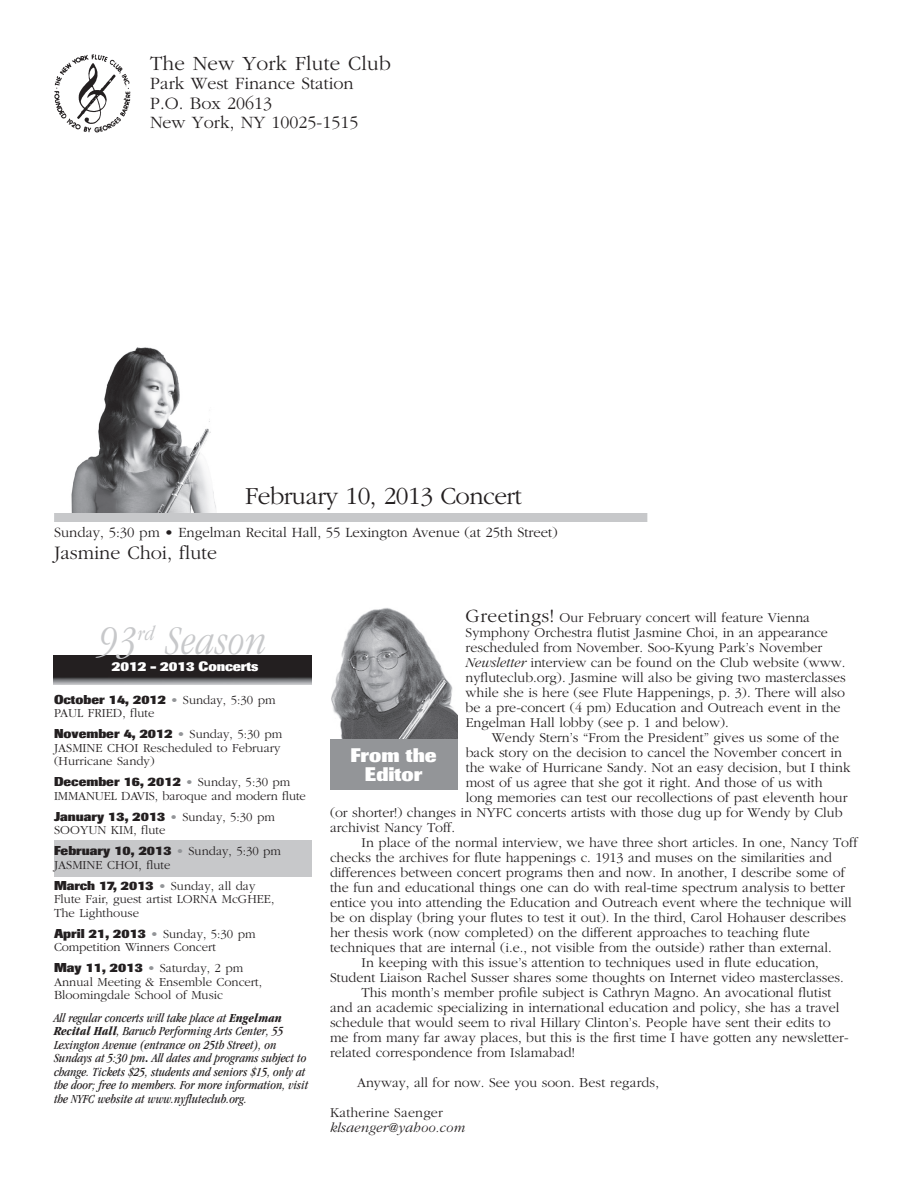
<style>
.page{position:relative;width:918px;height:1188px;background:#fff}
.page>*{position:absolute;margin:0;border:0;box-sizing:border-box;transform-origin:0 0}
.t1{font:italic 300 condensed 42px "Garamond";letter-spacing:.025em;color:#c7c8ca}
.t2{font:300 25.5px "Garamond";letter-spacing:-.02em;color:#231f20}
.t3{font:300 21px "Garamond";letter-spacing:.01em;color:#231f20}
.t4{font:300 19.8px "Garamond";color:#231f20}
.t5{font:800 19.5px/19.5px "Imago";color:#fff;text-align:center}
.t6{font:300 18px/19.5px "Garamond";color:#231f20}
.t7{font:300 14.7px "Garamond";color:#231f20}
.t8{font:300 14.1px/15px "Garamond";color:#231f20}
.t9{font:italic 300 14.1px "Garamond";letter-spacing:.01em;color:#231f20}
.t10{font:800 13.5px "Imago";letter-spacing:-.01em;color:#fff}
.t11{font:300 12.75px/13.5px "Garamond";color:#231f20}
.t12{font:italic condensed 12.75px/13.5px "Garamond";color:#231f20}
.t13{font:800 12.75px "Imago";color:#231f20}
.s1{font-family:"Garamond";font-weight:300;color:#939598}
.s2{font-family:"Garamond";font-weight:300}
.s3{font-family:"Imago";font-weight:800}
.s4{color:#939598}
.s5{font-weight:700}
.s6{font-size:19.5px}
.s7{font-style:italic}
</style>
<div class="page">
<img style="left:54px;top:54px;width:76px;height:78px">
<div style="left:330px;top:737px;width:127px;height:53px;background:#939598"></div>
<img style="left:330px;top:608px;width:127px;height:130px">
<img style="left:54px;top:655px;width:258px;height:30px">
<div style="left:54px;top:840px;width:258px;height:36px;background:#c7c8ca"></div>
<img style="left:71px;top:347px;width:145px;height:166px">
<div style="left:54px;top:513px;width:593px;height:9px;background:#c7c8ca"></div>
<h3 class="t3" style="left:150px;top:52px;width:242px">The New York Flute Club</h3>
<p class="t6" style="left:150px;top:74px;width:210px">Park West Finance Station<br>P.O. Box 20613<br>New York, NY 10025-1515</p>
<h2 class="t2" style="left:245px;top:483px;width:278px">February 10, 2013 Concert</h2>
<p class="t7" style="left:54px;top:525px;width:505px">Sunday, 5:30 pm • Engelman Recital Hall, 55 Lexington Avenue (at 25th Street)</p>
<h3 class="t4" style="left:54px;top:542px;width:165px">Jasmine Choi, flute</h3>
<h1 class="t1" style="left:99px;top:618px;width:170px">93<sup>rd</sup> Season</h1>
<p class="t13" style="left:54px;top:692px;width:223px">October 14, 2012 <span class="s1">•</span> <span class="s2">Sunday, 5:30 pm</span></p>
<p class="t11" style="left:54px;top:707px;width:15px">Paul</p>
<p class="t11" style="left:88px;top:707px;width:8px">fried</p>
<p class="t11" style="left:122px;top:707px;width:34px">, flute</p>
<p class="t13" style="left:54px;top:726px;width:230px">November 4, 2012 <span class="s1">•</span> <span class="s2">Sunday, 5:30 pm</span></p>
<p class="t11" style="left:54px;top:741px;width:228px">JASMINE CHOI Rescheduled to February (Hurricane Sandy)</p>
<p class="t13" style="left:54px;top:774px;width:238px">December 16, 2012 <span class="s1">•</span> <span class="s2">Sunday, 5:30 pm</span></p>
<p class="t11" style="left:54px;top:789px;width:253px">IMMANUEL DAVIS, baroque and modern flute</p>
<p class="t13" style="left:54px;top:809px;width:223px">January 13, 2013 <span class="s1">•</span> <span class="s2">Sunday, 5:30 pm</span></p>
<p class="t11" style="left:54px;top:824px;width:113px">SOOYUN KIM, flute</p>
<p class="t13" style="left:54px;top:843px;width:229px">February 10, 2013 <span class="s1">•</span> <span class="s2">Sunday, 5:30 pm</span></p>
<p class="t11" style="left:54px;top:858px;width:13px">Jasmine</p>
<p class="t11" style="left:107px;top:858px;width:9px">choi</p>
<p class="t10" style="left:112px;top:658px;width:148px">2012 - 2013 Concerts</p>
<p class="t11" style="left:54px;top:855px;width:203px;line-height:21px;text-align:center">, flute<br><span class="s3">March 17, 2013</span> <span class="s4">•</span> Sunday, all day</p>
<p class="t11" style="left:54px;top:893px;width:222px">Flute Fair, guest artist LORNA McGHEE,<br>The Lighthouse</p>
<p class="t11" style="left:54px;top:927px;width:203px"><span class="s3">April 21, 2013</span> <span class="s4">•</span> Sunday, 5:30 pm<br>Competition Winners Concert</p>
<p class="t11" style="left:54px;top:962px;width:210px"><span class="s3">May 11, 2013</span> <span class="s4">•</span> Saturday, 2 pm<br>Annual Meeting &amp; Ensemble Concert,<br>Bloomingdale School of Music</p>
<p class="t12" style="left:54px;top:1011px;width:256px">All regular concerts will take place at <span class="s5">Engelman Recital Hall</span>, Baruch Performing Arts Center, 55<br>Lexington Avenue (entrance on 25th Street), on Sundays at 5:30 pm<span class="s5">.</span> All dates and programs subject to change. Tickets $25, students and seniors $15, only at the door; free to members. For more information, visit the NYFC website at www.nyfluteclub.org.</p>
<p class="t8" style="left:466px;top:611px;width:382px"><span class="s6">Greetings!</span> Our February concert will feature Vienna Symphony Orchestra flutist Jasmine Choi, in an appearance rescheduled from November. Soo-Kyung Park’s November <span class="s7">Newsletter</span> interview can be found on the Club website (www. nyfluteclub.org). Jasmine will also be giving two masterclasses while she is here (see Flute Happenings, p. 3). There will also be a pre-concert (4 pm) Education and Outreach event in the Engelman Hall lobby (see p. 1 and below).</p>
<p class="t8" style="left:492px;top:731px;width:349px">Wendy Stern’s “From the President” gives us some of the</p>
<p class="t8" style="left:466px;top:746px;width:378px">back story on the decision to cancel the November concert in</p>
<p class="t8" style="left:466px;top:761px;width:386px">the wake of Hurricane Sandy. Not an easy decision, but I think</p>
<p class="t8" style="left:466px;top:776px;width:359px">most of us agree that she got it right. And those of us with</p>
<p class="t8" style="left:466px;top:791px;width:383px">long memories can test our recollections of past eleventh hour</p>
<p class="t8" style="left:330px;top:806px;width:514px">(or shorter!) changes in NYFC concerts artists with those dug up for Wendy by Club</p>
<p class="t8" style="left:330px;top:821px;width:127px">archivist Nancy Toff.</p>
<p class="t8" style="left:362px;top:836px;width:498px">In place of the normal interview, we have three short articles. In one, Nancy Toff</p>
<p class="t8" style="left:330px;top:851px;width:503px">checks the archives for flute happenings c. 1913 and muses on the similarities and</p>
<p class="t8" style="left:330px;top:866px;width:516px">differences between concert programs then and now. In another, I describe some of</p>
<p class="t8" style="left:330px;top:881px;width:516px">the fun and educational things one can do with real-time spectrum analysis to better</p>
<p class="t8" style="left:330px;top:896px;width:523px">entice you into attending the Education and Outreach event where the technique will</p>
<p class="t8" style="left:330px;top:911px;width:518px">be on display (bring your flutes to test it out). In the third, Carol Hohauser describes</p>
<p class="t8" style="left:330px;top:926px;width:481px">her thesis work (now completed) on the different approaches to teaching flute</p>
<p class="t8" style="left:330px;top:941px;width:503px">techniques that are internal (i.e., not visible from the outside) rather than external.</p>
<p class="t8" style="left:362px;top:956px;width:459px">In keeping with this issue’s attention to techniques used in flute education,</p>
<p class="t8" style="left:330px;top:971px;width:515px">Student Liaison Rachel Susser shares some thoughts on Internet video masterclasses.</p>
<p class="t8" style="left:362px;top:986px;width:471px">This month’s member profile subject is Cathryn Magno. An avocational flutist</p>
<p class="t8" style="left:330px;top:1001px;width:511px">and an academic specializing in international education and policy, she has a travel</p>
<p class="t8" style="left:330px;top:1016px;width:502px">schedule that would seem to rival Hillary Clinton’s. People have sent their edits to</p>
<p class="t8" style="left:330px;top:1031px;width:520px">me from many far away places, but this is the first time I have gotten any newsletter-</p>
<p class="t8" style="left:330px;top:1046px;width:246px">related correspondence from Islamabad!</p>
<p class="t8" style="left:330px;top:1068px;width:331px;line-height:30px;text-indent:27px">Anyway, all for now. See you soon. Best regards,<br>Katherine Saenger</p>
<p class="t9" style="left:330px;top:1121px;width:137px">klsaenger@yahoo.com</p>
<h3 class="t5" style="left:350px;top:745px;width:88px">From the<br>Editor</h3>
</div>
